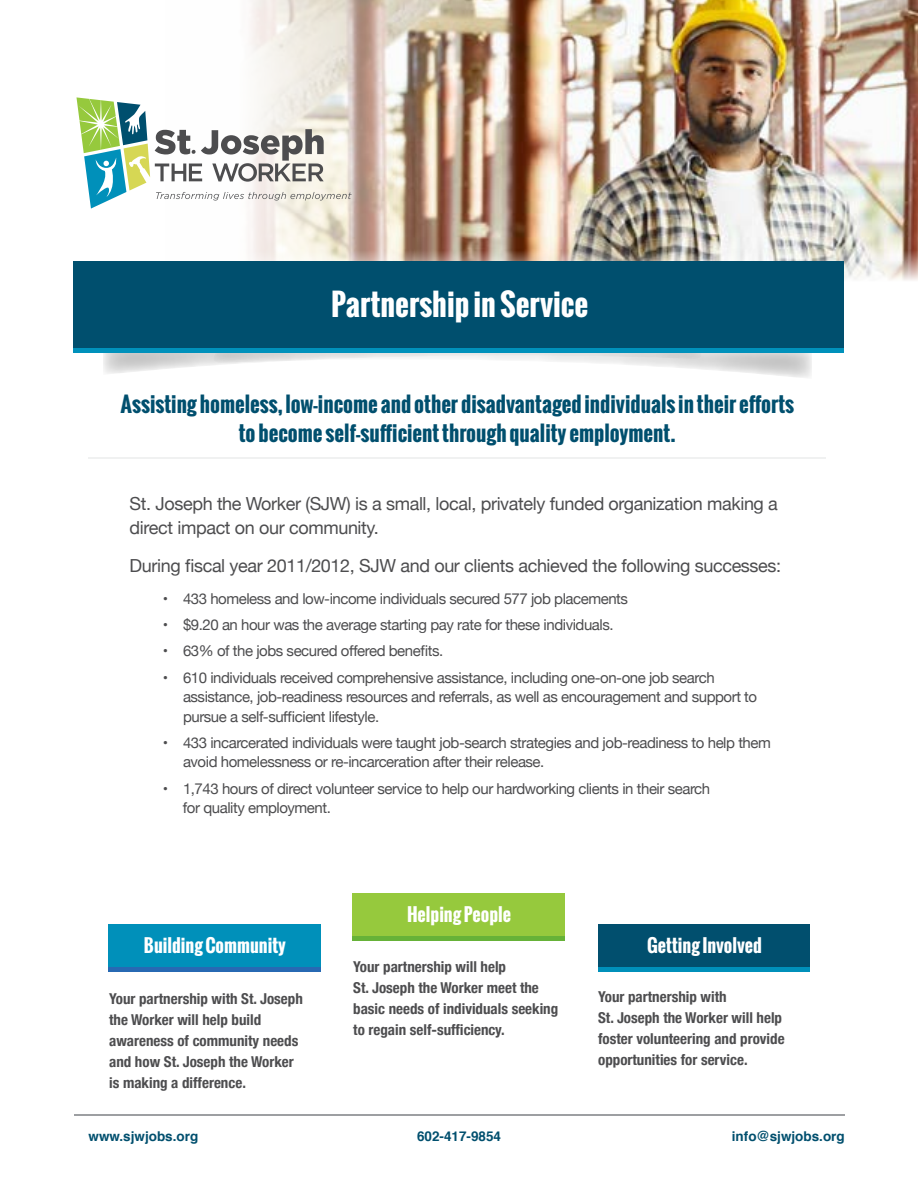
<style>
.page{position:relative;width:918px;height:1188px;background:#fff}
.page>*{position:absolute;margin:0;border:0;box-sizing:border-box;transform-origin:0 0}
.t1{font:700 30px "Oswald";color:#fff}
.t2{font:700 21px/28.5px "Oswald";color:#004f6e;text-align:center}
.t3{font:18px/24px "Helvetica Neue";letter-spacing:-.02em;color:#4d4d4f}
.t4{font:700 18px "Oswald";color:#fff}
.t5{font:15px/19.5px "Helvetica Neue";letter-spacing:-.03em;color:#4d4d4f}
.t6{font:700 condensed 15px/21px "Helvetica Neue";color:#4d4d4f}
.t7{font:700 13.5px "Helvetica";color:#004f6e}
</style>
<div class="page">
<svg style="left:103px;top:353px;width:709px;height:25px"></svg>
<img style="left:250px;top:0;width:668px;height:198px">
<img style="left:252px;top:198px;width:666px;height:82px">
<div style="left:74px;top:280px;width:770px;height:73px;background:#0091bb"></div>
<svg style="left:76px;top:97px;width:276px;height:112px"></svg>
<div style="left:73px;top:261px;width:770px;height:87px;background:#004f6e"></div>
<div style="left:598px;top:924px;width:212px;height:43px;background:#014f6e"></div>
<hr style="left:74px;top:1115px;width:771px;height:1px;background:#9d9fa2">
<div style="left:352px;top:893px;width:213px;height:43px;background:#96c93d"></div>
<div style="left:108px;top:925px;width:213px;height:43px;background:#0090ba"></div>
<div style="left:108px;top:967px;width:213px;height:5px;background:#2769b3"></div>
<div style="left:352px;top:936px;width:213px;height:5px;background:#66b238"></div>
<div style="left:598px;top:967px;width:212px;height:5px;background:#0090ba"></div>
<hr style="left:88px;top:458px;width:738px;height:1px;background:#f0f1f1">
<h1 class="t1" style="left:331px;top:282px;width:259px">Partnership in Service</h1>
<h2 class="t2" style="left:120px;top:390px;width:675px">Assisting homeless, low-income and other disadvantaged individuals in their efforts to become self-sufficient through quality employment.</h2>
<p class="t3" style="left:130px;top:493px;width:650px">St. Joseph the Worker (SJW) is a small, local, privately funded organization making a direct impact on our community.</p>
<p class="t3" style="left:130px;top:554px;width:653px">During fiscal year 2011/2012, SJW and our clients achieved the following successes:</p>
<p class="t5" style="left:163px;top:590px;width:467px">• 433 homeless and low-income individuals secured 577 job placements</p>
<p class="t5" style="left:163px;top:616px;width:452px">• $9.20 an hour was the average starting pay rate for these individuals.</p>
<p class="t5" style="left:163px;top:642px;width:282px">• 63% of the jobs secured offered benefits.</p>
<p class="t5" style="left:183px;top:668px;width:576px;text-indent:-20px">• 610 individuals received comprehensive assistance, including one-on-one job search assistance, job-readiness resources and referrals, as well as encouragement and support to pursue a self-sufficient lifestyle.</p>
<p class="t5" style="left:183px;top:734px;width:589px;text-indent:-20px">• 433 incarcerated individuals were taught job-search strategies and job-readiness to help them avoid homelessness or re-incarceration after their release.</p>
<p class="t5" style="left:183px;top:779px;width:529px;text-indent:-20px">• 1,743 hours of direct volunteer service to help our hardworking clients in their search for quality employment.</p>
<p class="t4" style="left:144px;top:932px;width:143px">Building Community</p>
<p class="t6" style="left:109px;top:987px;width:195px">Your partnership with St. Joseph the Worker will help build awareness of community needs and how St. Joseph the Worker is making a difference.</p>
<p class="t4" style="left:407px;top:901px;width:105px">Helping People</p>
<p class="t6" style="left:353px;top:955px;width:207px">Your partnership will help<br>St. Joseph the Worker meet the basic needs of individuals seeking to regain self-sufficiency.</p>
<p class="t4" style="left:647px;top:932px;width:116px">Getting Involved</p>
<p class="t6" style="left:598px;top:985px;width:188px">Your partnership with<br>St. Joseph the Worker will help foster volunteering and provide opportunities for service.</p>
<p class="t7" style="left:88px;top:1126px;width:111px">www.sjwjobs.org</p>
<p class="t7" style="left:417px;top:1126px;width:86px">602-417-9854</p>
<p class="t7" style="left:732px;top:1126px;width:114px">info@sjwjobs.org</p>
</div>
